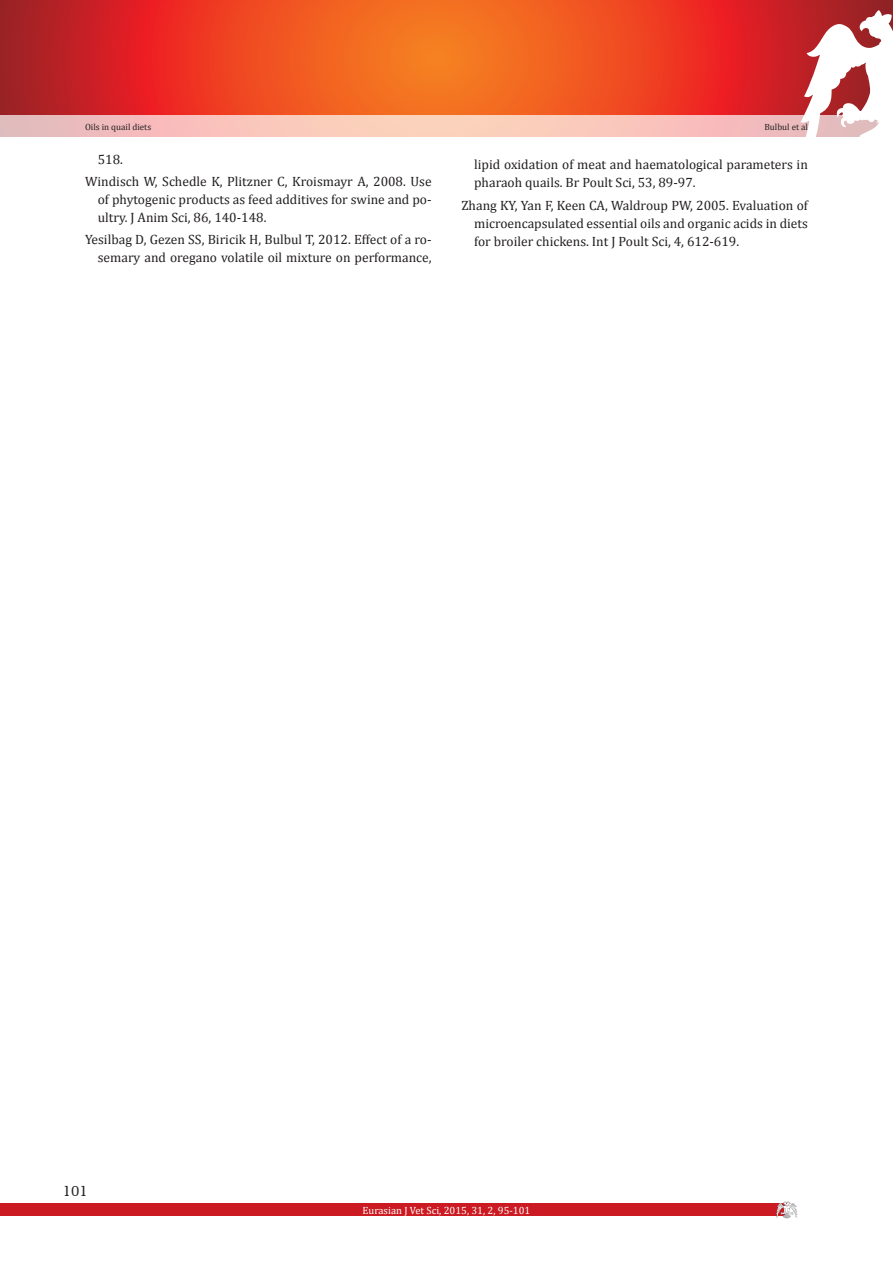
<style>
.page{position:relative;width:893px;height:1263px;background:#fff}
.page>*{position:absolute;margin:0;border:0;box-sizing:border-box;transform-origin:0 0}
.t1{font:15px "Humanist Slabserif 712 BT";color:#231f20}
.Kaynaklar{font:13.5px/18px "Cambria";color:#231f20;text-align:justify}
.t2{font:10.5px "Cambria";color:#fff}
.t3{font:9px "Cambria";color:#231f20}
</style>
<div class="page">
<svg style="left:0;top:0;width:893px;height:115px;background:#e44522"></svg>
<div style="left:0;top:1203px;width:787px;height:13px;background:#cb1a21"></div>
<svg style="left:776px;top:1201px;width:21px;height:17px"></svg>
<svg style="left:800px;top:10px;width:93px;height:127px"></svg>
<svg style="left:0;top:115px;width:893px;height:21px;background:#f5c7bf"></svg>
<p class="t3" style="left:85px;top:121px;width:68px">Oils in quail diets</p>
<p class="t3" style="left:764px;top:121px;width:45px">Bulbul et al</p>
<p class="Kaynaklar" style="left:98px;top:150px;width:27px">518.</p>
<p class="Kaynaklar" style="left:98px;top:172px;width:335px;text-indent:-13px">Windisch W, Schedle K, Plitzner C, Kroismayr A, 2008. Use of phytogenic products as feed additives for swine and po&shy;ultry. J Anim Sci, 86, 140-148.</p>
<p class="Kaynaklar" style="left:85px;top:230px;width:348px;text-align:right">Yesilbag D, Gezen SS, Biricik H, Bulbul T, 2012. Effect of a ro&shy;semary and oregano volatile oil mixture on performance,</p>
<p class="Kaynaklar" style="left:474px;top:156px;width:335px">lipid oxidation of meat and haematological parameters in pharaoh quails. Br Poult Sci, 53, 89-97.</p>
<p class="Kaynaklar" style="left:474px;top:196px;width:335px;text-indent:-13px">Zhang KY, Yan F, Keen CA, Waldroup PW, 2005. Evaluation of microencapsulated essential oils and organic acids in diets for broiler chickens. Int J Poult Sci, 4, 612-619.</p>
<p class="t1" style="left:63px;top:1181px;width:27px">101</p>
<p class="t2" style="left:363px;top:1204px;width:169px">Eurasian J Vet Sci, 2015, 31, 2, 95-101</p>
</div>
